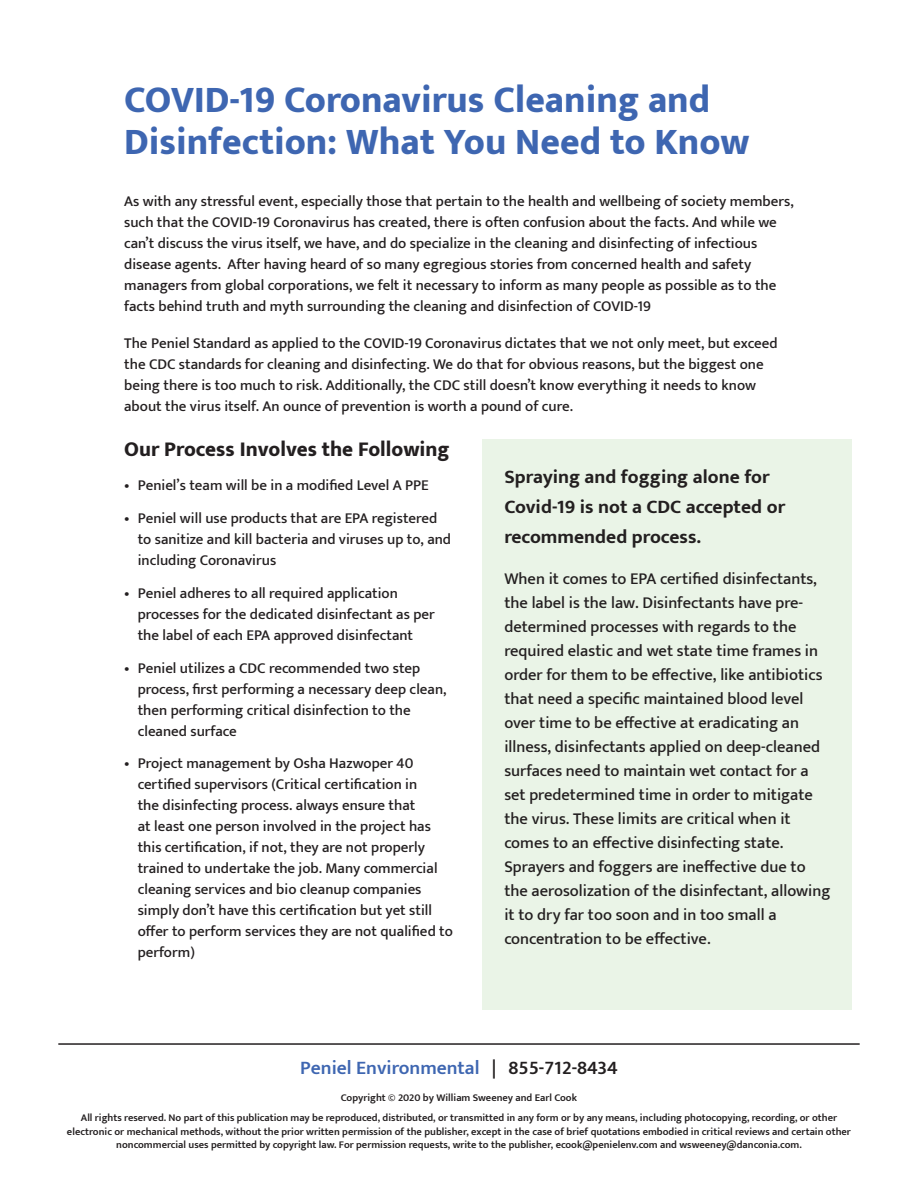
<style>
.page{position:relative;width:918px;height:1188px;background:#fff}
.page>*{position:absolute;margin:0;border:0;box-sizing:border-box;transform-origin:0 0}
.t1{font:800 37.5px/42px "Mukta";color:#3e66b1}
.sub{font:800 21px "Mukta";color:#231f20}
.Main_Text{font:700 19.5px/30px "Mukta";color:#231f20}
.t2{font:600 19.5px "Mukta";color:#3e66b1}
.Main_Text-2{font:500 16.5px/24px "Mukta";color:#231f20}
.Main_Text-3{font:500 15px/21px "Mukta";color:#231f20}
.t3{font:600 10.5px/20.2px "Mukta";color:#231f20;text-align:center}
.s1{color:#231f20}
</style>
<div class="page">
<hr style="left:58px;top:1043px;width:802px;height:2px;background:#231f20">
<div style="left:483px;top:440px;width:369px;height:570px;background:#eaf4e7"></div>
<p class="t1" style="left:124px;top:78px;width:627px">COVID-19 Coronavirus Cleaning and<br>Disinfection: What You Need to Know</p>
<p class="Main_Text-3" style="left:124px;top:190px;width:671px">As with any stressful event, especially those that pertain to the health and wellbeing of society members, such that the COVID-19 Coronavirus has created, there is often confusion about the facts. And while we can’t discuss the virus itself, we have, and do specialize in the cleaning and disinfecting of infectious disease agents. After having heard of so many egregious stories from concerned health and safety managers from global corporations, we felt it necessary to inform as many people as possible as to the facts behind truth and myth surrounding the cleaning and disinfection of COVID-19</p>
<p class="Main_Text-3" style="left:124px;top:333px;width:655px">The Peniel Standard as applied to the COVID-19 Coronavirus dictates that we not only meet, but exceed the CDC standards for cleaning and disinfecting. We do that for obvious reasons, but the biggest one being there is too much to risk. Additionally, the CDC still doesn’t know everything it needs to know about the virus itself. An ounce of prevention is worth a pound of cure.</p>
<p class="sub" style="left:124px;top:436px;width:327px">Our Process Involves the Following</p>
<p class="Main_Text-3" style="left:124px;top:474px;width:306px">• Peniel’s team will be in a modified Level A PPE</p>
<p class="Main_Text-3" style="left:138px;top:507px;width:315px;text-indent:-14px">• Peniel will use products that are EPA registered to sanitize and kill bacteria and viruses up to, and including Coronavirus</p>
<p class="Main_Text-3" style="left:138px;top:582px;width:299px;text-indent:-14px">• Peniel adheres to all required application processes for the dedicated disinfectant as per the label of each EPA approved disinfectant</p>
<p class="Main_Text-3" style="left:138px;top:657px;width:310px;text-indent:-14px">• Peniel utilizes a CDC recommended two step process, first performing a necessary deep clean, then performing critical disinfection to the cleaned surface</p>
<p class="Main_Text-3" style="left:138px;top:753px;width:317px;text-indent:-14px">• Project management by Osha Hazwoper 40 certified supervisors (Critical certification in<br>the disinfecting process. always ensure that<br>at least one person involved in the project has this certification, if not, they are not properly trained to undertake the job. Many commercial cleaning services and bio cleanup companies simply don’t have this certification but yet still offer to perform services they are not qualified to perform)</p>
<p class="Main_Text" style="left:504px;top:462px;width:282px">Spraying and fogging alone for<br>Covid-19 is not a CDC accepted or recommended process.</p>
<p class="Main_Text-2" style="left:504px;top:566px;width:328px">When it comes to EPA certified disinfectants, the label is the law. Disinfectants have pre&shy;determined processes with regards to the required elastic and wet state time frames in order for them to be effective, like antibiotics that need a specific maintained blood level over time to be effective at eradicating an illness, disinfectants applied on deep-cleaned surfaces need to maintain wet contact for a set predetermined time in order to mitigate the virus. These limits are critical when it comes to an effective disinfecting state.<br>Sprayers and foggers are ineffective due to the aerosolization of the disinfectant, allowing it to dry far too soon and in too small a concentration to be effective.</p>
<h3 class="t2" style="left:300px;top:1056px;width:319px">Peniel Environmental <span class="s1">| 855-712-8434</span></h3>
<p class="t3" style="left:81px;top:1087px;width:758px">Copyright © 2020 by William Sweeney and Earl Cook<br>All rights reserved. No part of this publication may be reproduced, distributed, or transmitted in any form or by any means, including photocopying, recording, or other</p>
<p class="t3" style="left:67px;top:1125px;width:786px;line-height:13.5px">electronic or mechanical methods, without the prior written permission of the publisher, except in the case of brief quotations embodied in critical reviews and certain other noncommercial uses permitted by copyright law. For permission requests, write to the publisher, ecook@penielenv.com and wsweeney@danconia.com.</p>
</div>
